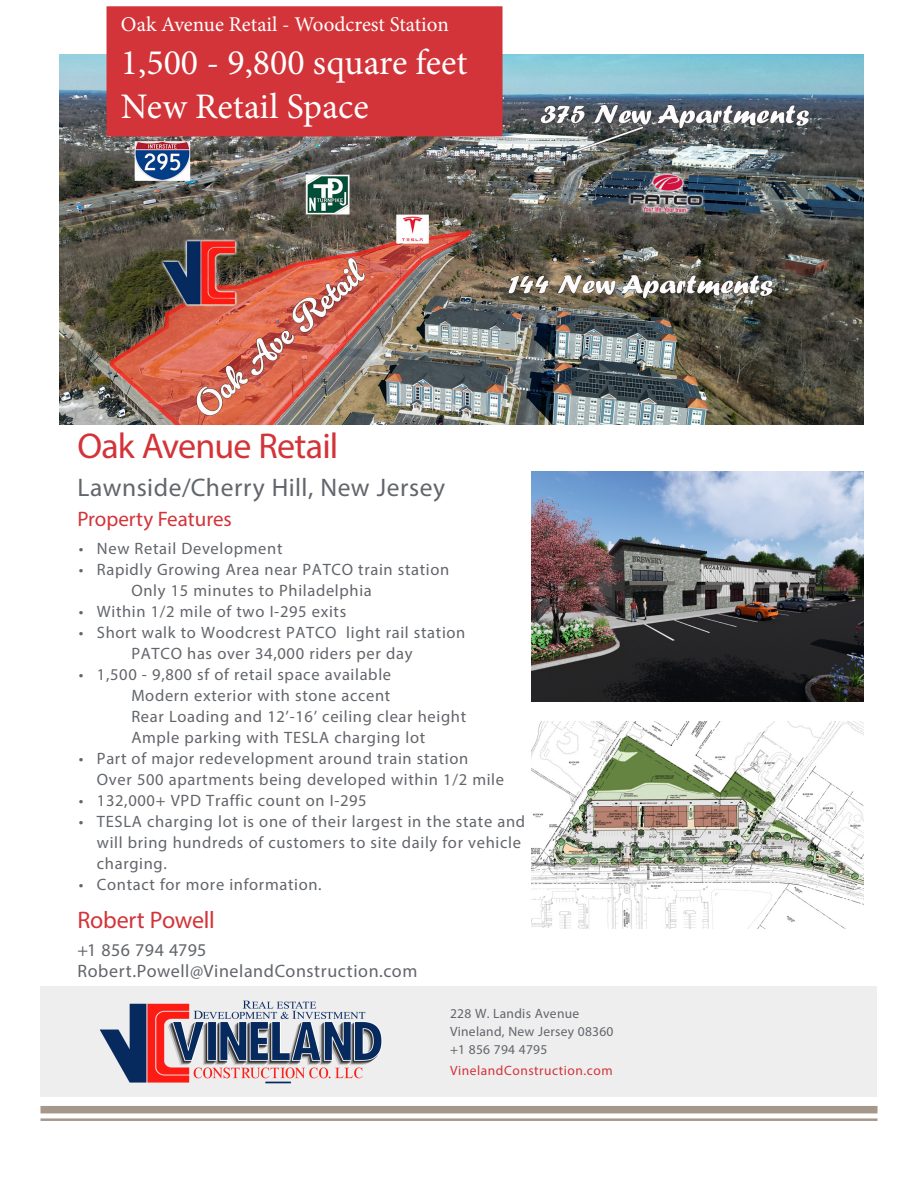
<style>
.page{position:relative;width:918px;height:1188px;background:#fff}
.page>*{position:absolute;margin:0;border:0;box-sizing:border-box;transform-origin:0 0}
.t1{font:36px "Minion Pro";color:#fff}
.t2{font:36px "Myriad Pro";letter-spacing:-.025em;color:#d23439}
.t3{font:25.5px "Myriad Pro";letter-spacing:.02em;color:#62656a}
.t4{font:24px "Myriad Pro";letter-spacing:-.01em;color:#d23439}
.t5{font:21px "Minion Pro";color:#fff}
.t6{font:21px "Myriad Pro";color:#d23439}
.t7{font:18px "Myriad Pro";letter-spacing:.035em;color:#62656a}
.Subhead{font:16.5px/21px "Myriad Pro";letter-spacing:.04em;color:#62656a}
.t8{font:13.5px "Myriad Pro";letter-spacing:.02em;color:#62656a}
.t9{font:13.5px "Myriad Pro";letter-spacing:.04em;color:#d23439}
</style>
<div class="page">
<img style="left:59px;top:54px;width:805px;height:371px">
<div style="left:40px;top:986px;width:838px;height:111px;background:#eeeeef"></div>
<img style="left:99px;top:1000px;width:283px;height:84px">
<div style="left:40px;top:1106px;width:838px;height:7px;background:#a5988b"></div>
<hr style="left:40px;top:1118px;width:838px;height:3px;background:#a5988b">
<div style="left:107px;top:6px;width:396px;height:130px;background:#d23439;border:2px solid #d23439"></div>
<img style="left:532px;top:472px;width:332px;height:229px">
<img style="left:532px;top:722px;width:332px;height:207px">
<p class="t5" style="left:121px;top:11px;width:329px">Oak Avenue Retail - Woodcrest Station</p>
<p class="t1" style="left:121px;top:39px;width:348px">1,500 - 9,800 square feet</p>
<p class="t1" style="left:121px;top:82px;width:249px">New Retail Space</p>
<p class="t2" style="left:77px;top:424px;width:263px">Oak Avenue Retail</p>
<p class="t3" style="left:77px;top:472px;width:369px">Lawnside/Cherry Hill, New Jersey</p>
<p class="t6" style="left:77px;top:506px;width:156px">Property Features</p>
<p class="Subhead" style="left:79px;top:538px;width:205px">• New Retail Development</p>
<p class="Subhead" style="left:79px;top:559px;width:372px">• Rapidly Growing Area near PATCO train station</p>
<p class="Subhead" style="left:131px;top:580px;width:242px">Only 15 minutes to Philadelphia</p>
<p class="Subhead" style="left:79px;top:601px;width:269px">• Within 1/2 mile of two I-295 exits</p>
<p class="Subhead" style="left:79px;top:622px;width:388px">• Short walk to Woodcrest PATCO light rail station</p>
<p class="Subhead" style="left:131px;top:643px;width:283px">PATCO has over 34,000 riders per day</p>
<p class="Subhead" style="left:79px;top:664px;width:314px">• 1,500 - 9,800 sf of retail space available</p>
<p class="Subhead" style="left:131px;top:685px;width:261px">Modern exterior with stone accent</p>
<p class="Subhead" style="left:131px;top:706px;width:336px">Rear Loading and 12’-16’ ceiling clear height</p>
<p class="Subhead" style="left:131px;top:727px;width:295px">Ample parking with TESLA charging lot</p>
<p class="Subhead" style="left:79px;top:748px;width:391px">• Part of major redevelopment around train station</p>
<p class="Subhead" style="left:97px;top:769px;width:409px">Over 500 apartments being developed within 1/2 mile</p>
<p class="Subhead" style="left:79px;top:790px;width:289px">• 132,000+ VPD Traffic count on I-295</p>
<p class="Subhead" style="left:97px;top:811px;width:430px;text-indent:-18px">• TESLA charging lot is one of their largest in the state and will bring hundreds of customers to site daily for vehicle charging.</p>
<p class="Subhead" style="left:79px;top:874px;width:244px">• Contact for more information.</p>
<p class="t4" style="left:77px;top:905px;width:139px">Robert Powell</p>
<p class="t7" style="left:77px;top:939px;width:131px">+1 856 794 4795</p>
<p class="t7" style="left:77px;top:960px;width:342px">Robert.Powell@VinelandConstruction.com</p>
<p class="t8" style="left:450px;top:1005px;width:131px">228 W. Landis Avenue</p>
<p class="t8" style="left:450px;top:1023px;width:165px">Vineland, New Jersey 08360</p>
<p class="t8" style="left:450px;top:1041px;width:99px">+1 856 794 4795</p>
<p class="t9" style="left:450px;top:1062px;width:164px">VinelandConstruction.com</p>
</div>
